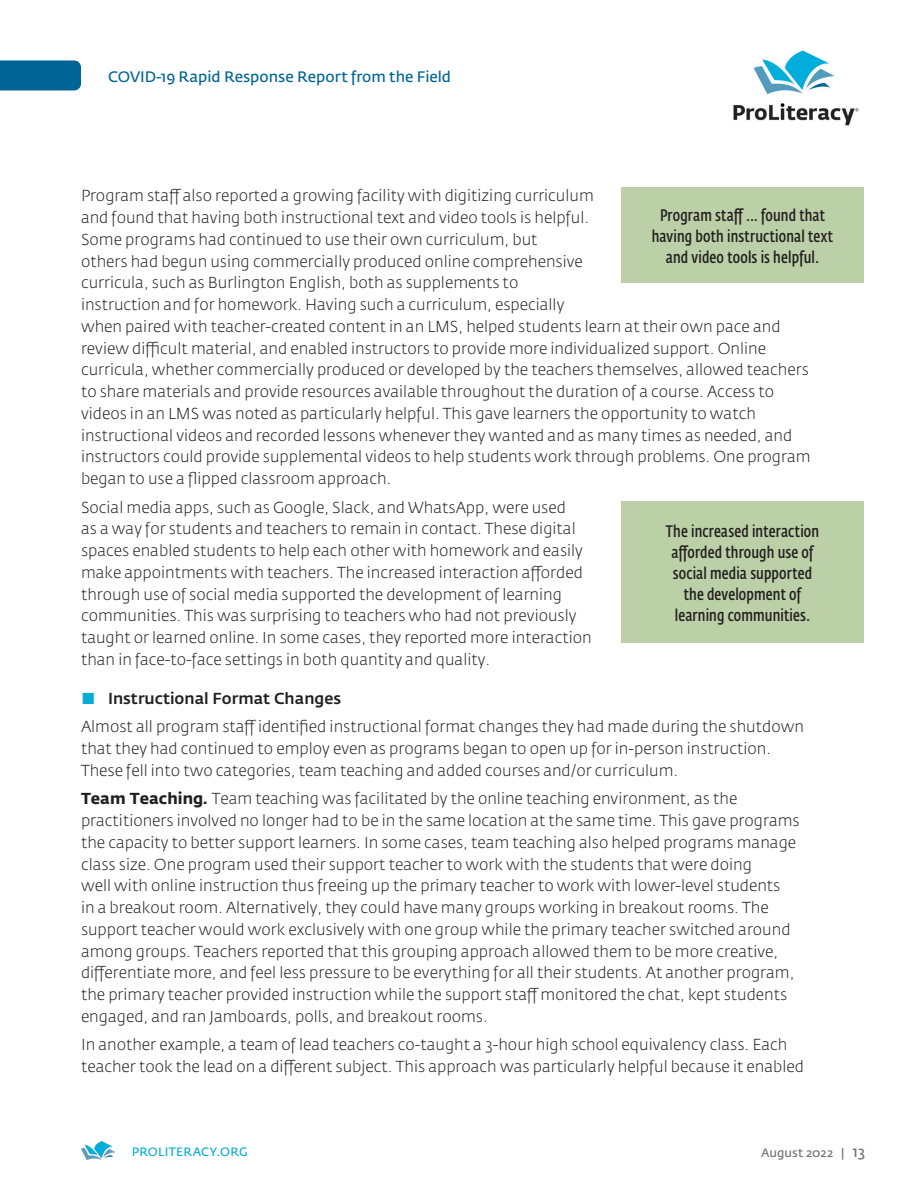
<style>
.page{position:relative;width:918px;height:1188px;background:#fff}
.page>*{position:absolute;margin:0;border:0;box-sizing:border-box;transform-origin:0 0}
.callout_box_copy{font:600 16.5px/21px "Fedra Sans Cond Std";letter-spacing:.01em;color:#231f20;text-align:center}
.body{font:300 15.75px/21.8px "Fedra Sans Pro";color:#231f20}
.t1{font:500 15.75px "Fedra Sans Pro";color:#231f20}
.t2{font:15px "Fedra Sans Pro";color:#006494}
.t3{font:12px "Fedra Sans Pro";letter-spacing:.025em;color:#08acd2}
.t4{font:12px "Fedra Sans Pro";letter-spacing:.01em;color:#717074}
.s1{color:#08acd2}
.s2{font-weight:700}
.s3{font-weight:700;font-style:italic}
.s4{font-size:15px}
</style>
<div class="page">
<img style="left:81px;top:1141px;width:34px;height:19px">
<div style="left:0;top:60px;width:81px;height:30px;background:#006494"></div>
<img style="left:733px;top:50px;width:126px;height:76px">
<div style="left:621px;top:188px;width:243px;height:95px;background:#bcd0a8"></div>
<div style="left:621px;top:501px;width:243px;height:142px;background:#bcd0a8"></div>
<p class="t2" style="left:108px;top:68px;width:344px">COVID-19 Rapid Response Report from the Field</p>
<p class="body" style="left:81px;top:185px;width:731px">Program staff also reported a growing facility with digitizing curriculum<br>and found that having both instructional text and video tools is helpful.<br>Some programs had continued to use their own curriculum, but<br>others had begun using commercially produced online comprehensive<br>curricula, such as Burlington English, both as supplements to<br>instruction and for homework. Having such a curriculum, especially<br>when paired with teacher-created content in an LMS, helped students learn at their own pace and review difficult material, and enabled instructors to provide more individualized support. Online curricula, whether commercially produced or developed by the teachers themselves, allowed teachers to share materials and provide resources available throughout the duration of a course. Access to videos in an LMS was noted as particularly helpful. This gave learners the opportunity to watch instructional videos and recorded lessons whenever they wanted and as many times as needed, and instructors could provide supplemental videos to help students work through problems. One program began to use a flipped classroom approach.</p>
<p class="body" style="left:81px;top:496px;width:512px">Social media apps, such as Google, Slack, and WhatsApp, were used<br>as a way for students and teachers to remain in contact. These digital spaces enabled students to help each other with homework and easily make appointments with teachers. The increased interaction afforded through use of social media supported the development of learning communities. This was surprising to teachers who had not previously taught or learned online. In some cases, they reported more interaction than in face-to-face settings in both quantity and quality.</p>
<p class="t1" style="left:81px;top:689px;width:262px"><span class="s1">■</span> Instructional Format Changes</p>
<p class="body" style="left:81px;top:716px;width:724px">Almost all program staff identified instructional format changes they had made during the shutdown that they had continued to employ even as programs began to open up for in-person instruction.<br>These fell into two categories, team teaching and added courses and/or curriculum.</p>
<p class="body" style="left:81px;top:788px;width:720px"><span class="s2">Team Teaching</span><span class="s3">.</span> Team teaching was facilitated by the online teaching environment, as the practitioners involved no longer had to be in the same location at the same time. This gave programs the capacity to better support learners. In some cases, team teaching also helped programs manage class size. One program used their support teacher to work with the students that were doing<br>well with online instruction thus freeing up the primary teacher to work with lower-level students<br>in a breakout room. Alternatively, they could have many groups working in breakout rooms. The support teacher would work exclusively with one group while the primary teacher switched around among groups. Teachers reported that this grouping approach allowed them to be more creative, differentiate more, and feel less pressure to be everything for all their students. At another program, the primary teacher provided instruction while the support staff monitored the chat, kept students engaged, and ran Jamboards, polls, and breakout rooms.</p>
<p class="body" style="left:81px;top:1034px;width:725px">In another example, a team of lead teachers co-taught a 3-hour high school equivalency class. Each teacher took the lead on a different subject. This approach was particularly helpful because it enabled</p>
<p class="callout_box_copy" style="left:652px;top:205px;width:183px">Program staff ... found that having both instructional text and video tools is helpful.</p>
<p class="callout_box_copy" style="left:666px;top:521px;width:155px">The increased interaction afforded through use of social media supported the development of learning communities.</p>
<p class="t3" style="left:132px;top:1144px;width:117px">PROLITERACY.ORG</p>
<p class="t4" style="left:761px;top:1145px;width:106px">August 2022 | <span class="s4">13</span></p>
</div>
